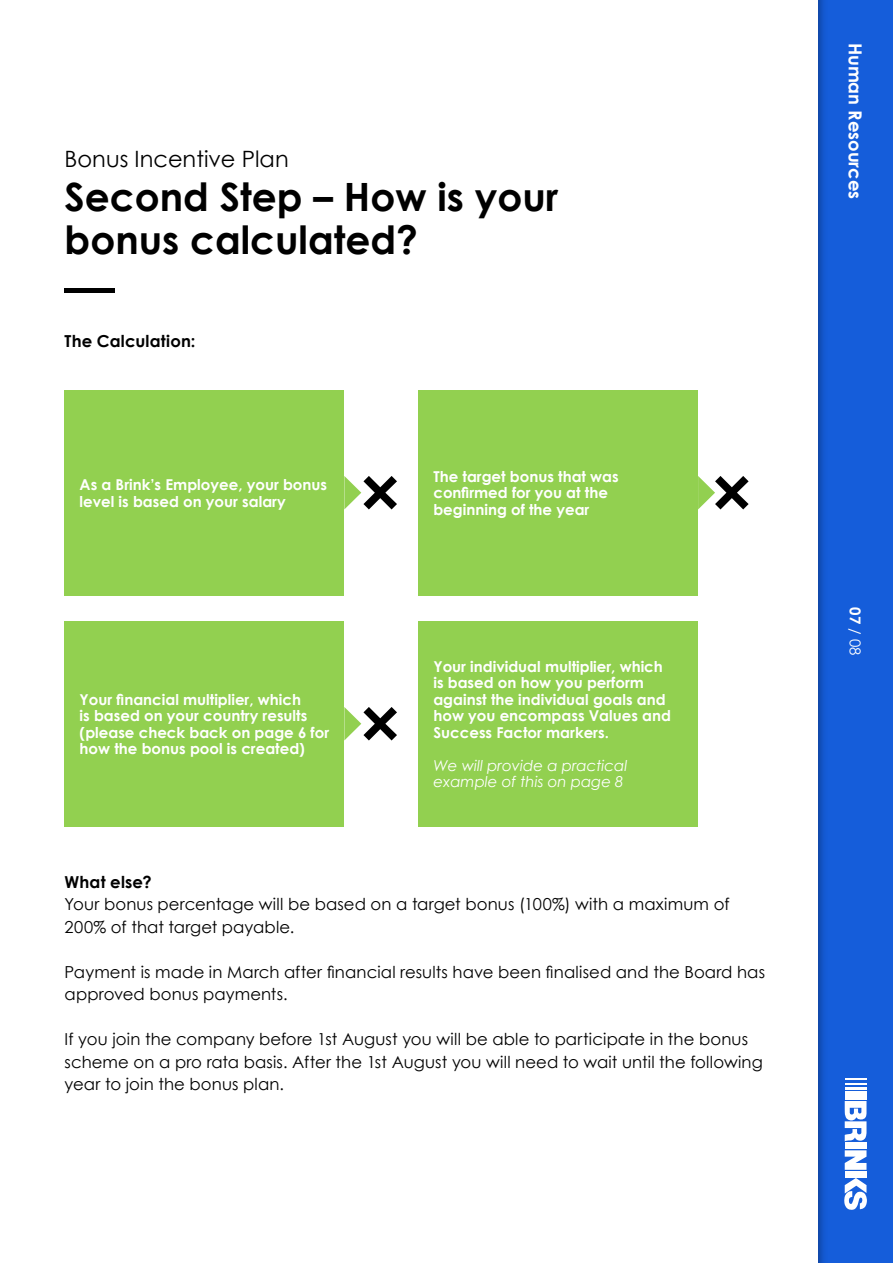
<style>
.page{position:relative;width:893px;height:1263px;background:#fff}
.page>*{position:absolute;margin:0;border:0;box-sizing:border-box;transform-origin:0 0}
.t1{font:700 39px/43.5px "Century Gothic";color:#000}
.t2{font:22.5px "Century Gothic";color:#000}
.t3{font:700 18px "Century Gothic";color:#fff}
.t4{font:16.5px/22.5px "Century Gothic";letter-spacing:.005em;color:#000}
.t5{font:700 16.5px "Century Gothic";letter-spacing:.015em;color:#000}
.t6{font:700 15px/16.5px "Century Gothic";color:#fff}
.t7{font:italic 15px/16.5px "Century Gothic";color:#fff}
.t8{font:15px "Century Gothic";color:#fff}
.s1{font-weight:700}
</style>
<div class="page">
<img style="left:818px;top:0;width:75px;height:1263px">
<hr style="left:845px;top:1078px;width:21px;height:2px;background:#fff">
<hr style="left:845px;top:1083px;width:21px;height:2px;background:#fff">
<hr style="left:845px;top:1087px;width:21px;height:2px;background:#fff">
<hr style="left:845px;top:1091px;width:21px;height:3px;background:#fff">
<div style="left:845px;top:1095px;width:21px;height:5px;background:#fff"></div>
<svg style="left:845px;top:1101px;width:21px;height:40px"></svg>
<div style="left:845px;top:1142px;width:21px;height:6px;background:#fff"></div>
<svg style="left:845px;top:1150px;width:21px;height:20px"></svg>
<div style="left:845px;top:1171px;width:21px;height:7px;background:#fff"></div>
<svg style="left:844px;top:1178px;width:23px;height:33px"></svg>
<hr style="left:65px;top:288px;width:50px;height:4px;background:#000">
<div style="left:65px;top:390px;width:279px;height:205px;background:#92d050"></div>
<div style="left:418px;top:390px;width:280px;height:205px;background:#92d050"></div>
<div style="left:65px;top:621px;width:279px;height:205px;background:#92d050"></div>
<div style="left:418px;top:621px;width:280px;height:205px;background:#92d050"></div>
<svg style="left:344px;top:476px;width:53px;height:33px"></svg>
<svg style="left:344px;top:707px;width:53px;height:33px"></svg>
<svg style="left:698px;top:476px;width:51px;height:33px"></svg>
<h2 class="t2" style="left:65px;top:145px;width:226px">Bonus Incentive Plan</h2>
<h1 class="t1" style="left:65px;top:174px;width:495px">Second Step – How is your bonus calculated?</h1>
<p class="t5" style="left:65px;top:331px;width:132px">The Calculation:</p>
<p class="t6" style="left:80px;top:476px;width:249px">As a Brink’s Employee, your bonus level is based on your salary</p>
<p class="t6" style="left:433px;top:468px;width:187px">The target bonus that was confirmed for you at the beginning of the year</p>
<p class="t6" style="left:80px;top:690px;width:251px">Your financial multiplier, which<br>is based on your country results (please check back on page 6 for how the bonus pool is created)</p>
<p class="t6" style="left:433px;top:657px;width:239px">Your individual multiplier, which is based on how you perform against the individual goals and how you encompass Values and<br>Success Factor markers.</p>
<p class="t7" style="left:433px;top:757px;width:196px">We will provide a practical example of this on page 8</p>
<p class="t5" style="left:65px;top:871px;width:89px">What else?</p>
<p class="t4" style="left:65px;top:893px;width:666px">Your bonus percentage will be based on a target bonus (100%) with a maximum of<br>200% of that target payable.</p>
<p class="t4" style="left:65px;top:960px;width:702px">Payment is made in March after financial results have been finalised and the Board has approved bonus payments.</p>
<p class="t4" style="left:65px;top:1028px;width:700px">If you join the company before 1st August you will be able to participate in the bonus scheme on a pro rata basis. After the 1st August you will need to wait until the following year to join the bonus plan.</p>
<p class="t3" style="left:867px;top:43px;width:158px;rotate:90deg">Human Resources</p>
<p class="t8" style="left:864px;top:607px;width:50px;rotate:90deg"><span class="s1">07</span> / 08</p>
</div>
